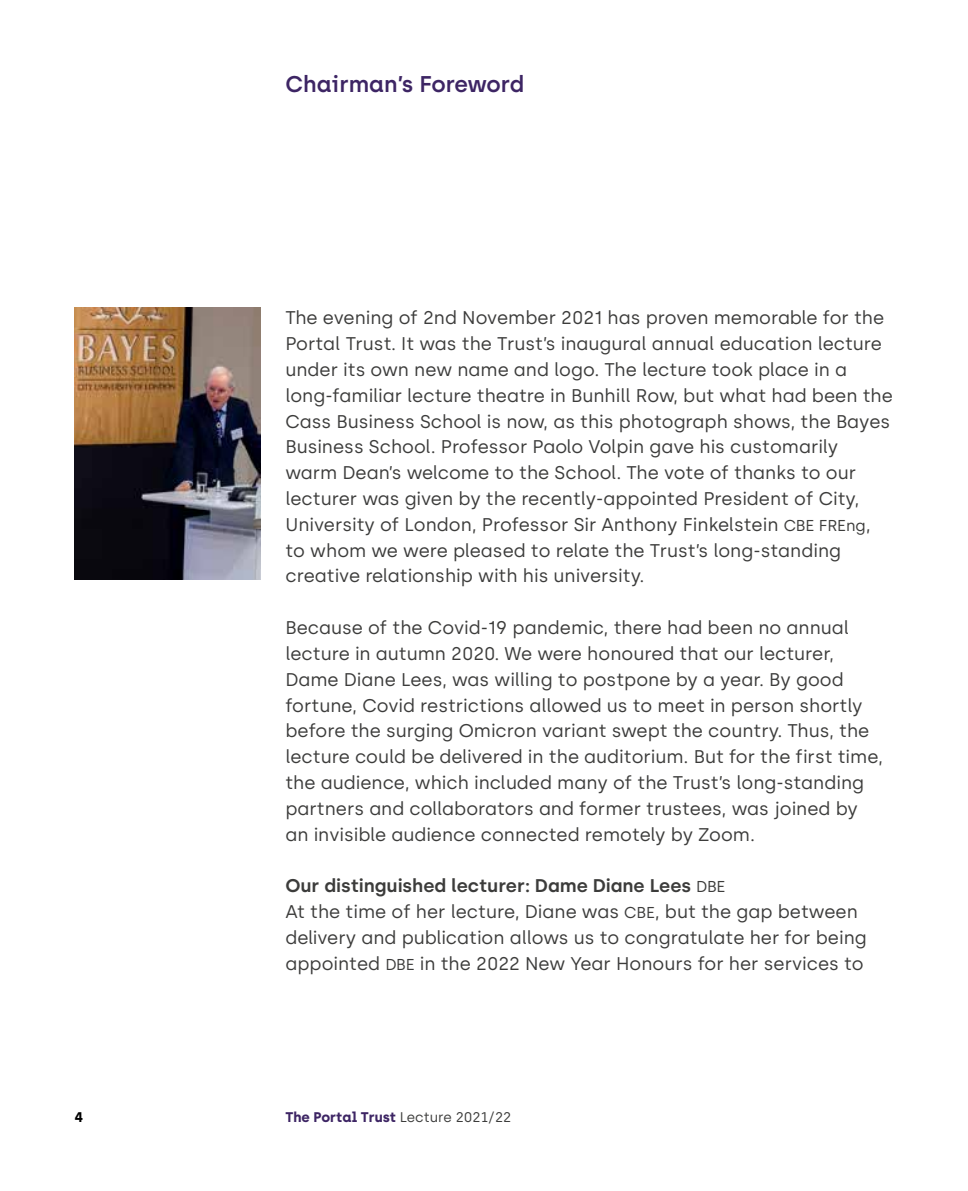
<style>
.page{position:relative;width:968px;height:1191px;background:#fff}
.page>*{position:absolute;margin:0;border:0;box-sizing:border-box;transform-origin:0 0}
.t1{font:600 22.75px "Archia";color:#3d2564}
.t2{font:18.38px/25.9px "Silka";color:#3c3c3b}
.t3{font:700 14px "Archia";color:#3d2564}
.t4{font:700 14px "Archia";color:#000}
.s1{font-size:15.75px}
.s2{font-weight:600}
.s3{font-weight:400;color:#3c3c3b}
</style>
<div class="page">
<img style="left:74px;top:308px;width:186px;height:271px">
<p class="t1" style="left:285px;top:70px;width:240px">Chairman’s Foreword</p>
<p class="t2" style="left:285px;top:305px;width:609px">The evening of 2nd November 2021 has proven memorable for the Portal Trust. It was the Trust’s inaugural annual education lecture under its own new name and logo. The lecture took place in a long-familiar lecture theatre in Bunhill Row, but what had been the Cass Business School is now, as this photograph shows, the Bayes Business School. Professor Paolo Volpin gave his customarily warm Dean’s welcome to the School. The vote of thanks to our lecturer was given by the recently-appointed President of City, University of London, Professor Sir Anthony Finkelstein <span class="s1">CBE FREng</span>, to whom we were pleased to relate the Trust’s long-standing creative relationship with his university.</p>
<p class="t2" style="left:285px;top:614px;width:599px">Because of the Covid-19 pandemic, there had been no annual lecture in autumn 2020. We were honoured that our lecturer, Dame Diane Lees, was willing to postpone by a year. By good fortune, Covid restrictions allowed us to meet in person shortly before the surging Omicron variant swept the country. Thus, the lecture could be delivered in the auditorium. But for the first time, the audience, which included many of the Trust’s long-standing partners and collaborators and former trustees, was joined by an invisible audience connected remotely by Zoom.</p>
<p class="t2" style="left:285px;top:873px;width:583px"><span class="s2">Our distinguished lecturer: Dame Diane Lees</span> <span class="s1">DBE<br></span>At the time of her lecture, Diane was <span class="s1">CBE</span>, but the gap between delivery and publication allows us to congratulate her for being appointed <span class="s1">DBE</span> in the 2022 New Year Honours for her services to</p>
<p class="t4" style="left:74px;top:1108px;width:10px">4</p>
<p class="t3" style="left:285px;top:1108px;width:227px">The Portal Trust <span class="s3">Lecture 2021/22</span></p>
</div>
